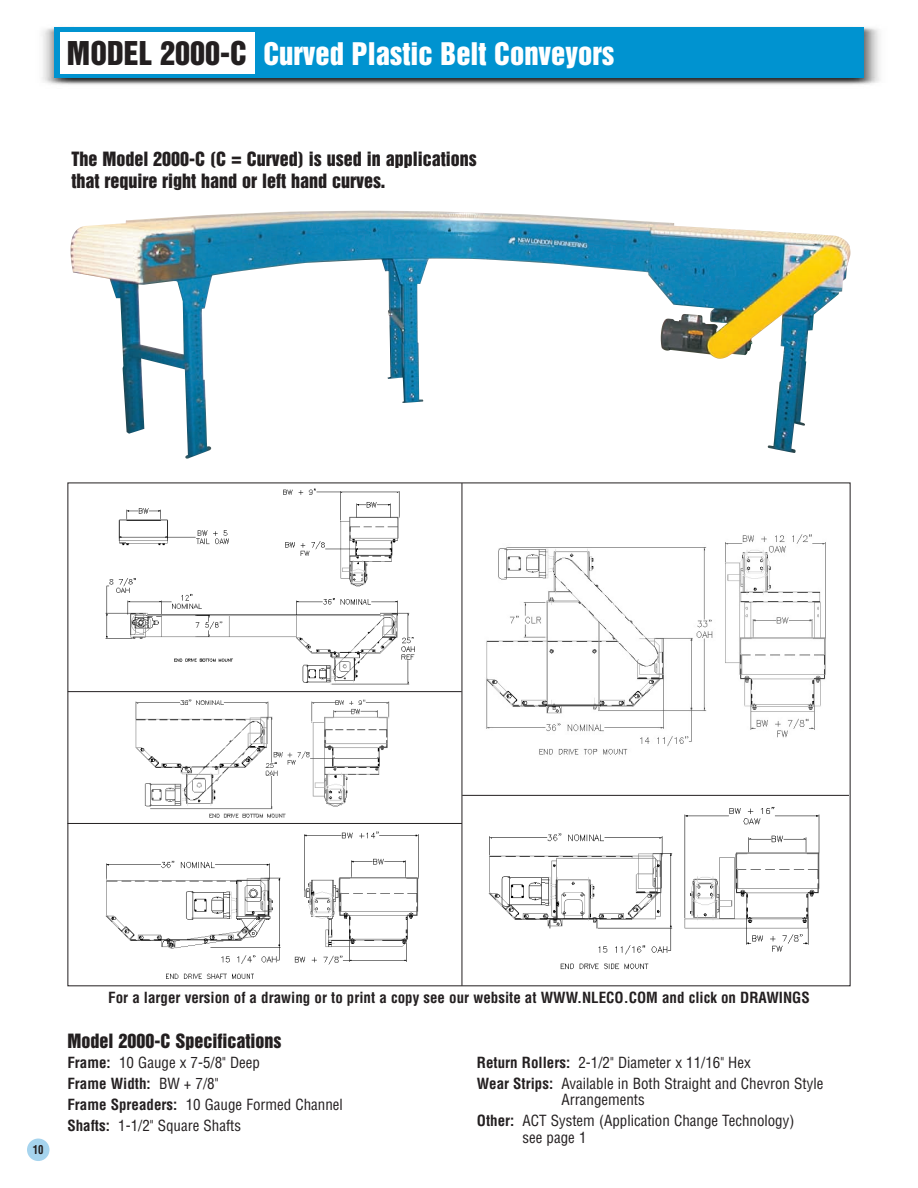
<style>
.page{position:relative;width:918px;height:1188px;background:#fff}
.page>*{position:absolute;margin:0;border:0;box-sizing:border-box;transform-origin:0 0}
.t1{font:28.5px "Helvetica Inserat";color:#fff}
.t2{font:18px/21.6px "Helvetica Inserat";color:#231f20}
.t3{font:condensed 15px/21px "Helvetica";color:#231f20}
.t4{font:700 condensed 15px "Helvetica";color:#231f20}
.t5{font:700 condensed 12px "Helvetica";color:#231f20;scale:.9 1}
.s1{font-size:30px;color:#231f20}
.s2{font-weight:700}
</style>
<div class="page">
<img style="left:71px;top:211px;width:779px;height:242px">
<img style="left:42px;top:26px;width:838px;height:59px">
<div style="left:54px;top:28px;width:810px;height:50px;background:#0093d0"></div>
<div style="left:60px;top:32px;width:195px;height:42px;background:#fff"></div>
<img style="left:105px;top:488px;width:310px;height:197px">
<img style="left:105px;top:831px;width:314px;height:148px">
<img style="left:135px;top:699px;width:255px;height:119px">
<img style="left:488px;top:807px;width:332px;height:163px">
<img style="left:486px;top:534px;width:340px;height:221px">
<hr style="left:462px;top:795px;width:387px;height:1px;background:#231f20">
<hr style="left:462px;top:483px;width:1px;height:503px;background:#231f20">
<hr style="left:68px;top:691px;width:394px;height:1px;background:#231f20">
<hr style="left:68px;top:823px;width:394px;height:1px;background:#231f20">
<div style="left:27px;top:1139px;width:23px;height:22px;background:#a6d4ee;border-radius:50%"></div>
<p class="t1" style="left:67px;top:42px;width:549px"><span class="s1">MODEL 2000-C</span> Curved Plastic Belt Conveyors</p>
<p class="t2" style="left:71px;top:149px;width:407px">The Model 2000-C (C = Curved) is used in applications that require right hand or left hand curves.</p>
<p class="t5" style="left:33px;top:1145px;width:13px">10</p>
<p class="t4" style="left:108px;top:992px;width:703px">For a larger version of a drawing or to print a copy see our website at WWW.NLECO.COM and click on DRAWINGS</p>
<p class="t2" style="left:67px;top:1031px;width:215px">Model 2000-C Specifications</p>
<p class="t3" style="left:67px;top:1053px;width:277px"><span class="s2">Frame:</span> 10 Gauge x 7-5/8" Deep<br><span class="s2">Frame Width:</span> BW + 7/8"<br><span class="s2">Frame Spreaders:</span> 10 Gauge Formed Channel<br><span class="s2">Shafts:</span> 1-1/2" Square Shafts</p>
<p class="t3" style="left:477px;top:1053px;width:348px"><span class="s2">Return Rollers:</span> 2-1/2" Diameter x 11/16" Hex<br><span class="s2">Wear Strips:</span> Available in Both Straight and Chevron Style</p>
<p class="t3" style="left:477px;top:1091px;width:319px;text-indent:85px">Arrangements<br><span class="s2">Other:</span> ACT System (Application Change Technology)</p>
<p class="t3" style="left:523px;top:1128px;width:66px">see page 1</p>
</div>
